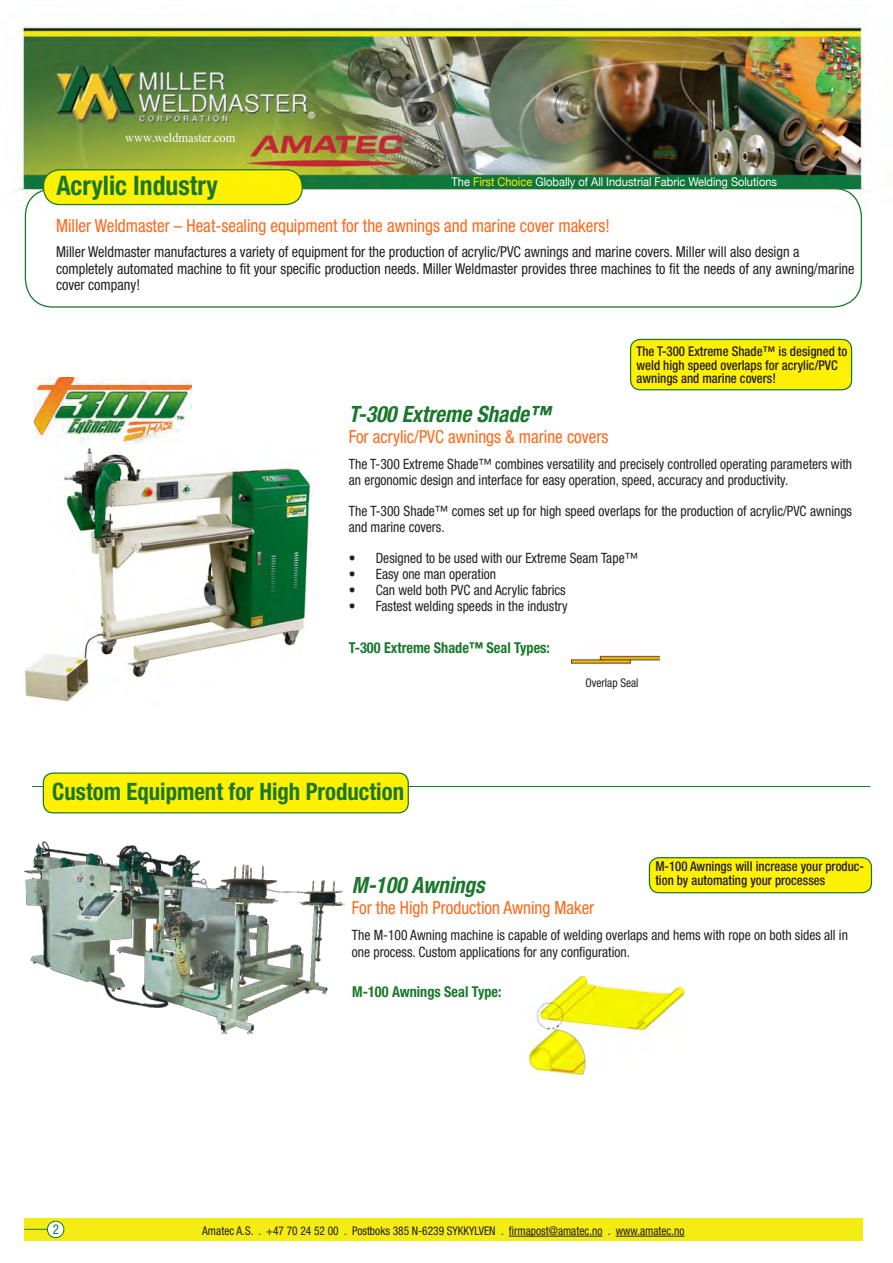
<style>
.page{position:relative;width:893px;height:1263px;background:#fff}
.page>*{position:absolute;margin:0;border:0;box-sizing:border-box;transform-origin:0 0}
.t1{font:700 condensed 27px "Helvetica Neue";color:#1a772c;scale:.95 1}
.t2{font:700 condensed 24px "Helvetica Neue";color:#1a772c;scale:.95 1}
.t3{font:italic 700 condensed 22.5px "Helvetica Neue";color:#1a772c;scale:.95 1}
.t4{font:condensed 18px "Helvetica Neue";color:#fe6718;scale:.95 1}
.t5{font:condensed 15px/16.5px "Helvetica Neue";color:#231f20;scale:.95 1}
.t6{font:700 condensed 15px "Helvetica Neue";color:#1a772c;scale:.95 1}
.t7{font:condensed 14.25px/15.8px "Helvetica Neue";color:#231f20;scale:.95 1}
.t8{font:500 condensed 13.5px/13.5px "Helvetica Neue";color:#231f20;scale:.95 1}
.t9{font:13.5px "Times";color:#fff;scale:.92 1}
.t10{font:condensed 13.5px "Helvetica Neue";color:#1a772c;scale:.95 1}
.t11{font:condensed 12px "Helvetica Neue";color:#231f20;scale:.95 1}
.t12{font:12px "Helvetica Neue";color:#fff;scale:.92 1}
.s1{color:#fff101}
</style>
<div class="page">
<img style="left:16px;top:25px;width:851px;height:189px">
<div style="left:24px;top:1218px;width:839px;height:22px;background:#f4ec12"></div>
<hr style="left:32px;top:786px;width:838px;height:1px;background:#1a772c">
<div style="left:25px;top:188px;width:837px;height:120px;border:1px solid #1a772c;border-radius:28px"></div>
<div style="left:44px;top:170px;width:258px;height:35px;background:#fff101;border-radius:16px"></div>
<div style="left:43px;top:169px;width:260px;height:36px;border:1px solid #1a772c;border-radius:16px"></div>
<hr style="left:24px;top:1229px;width:31px;height:1px;background:#1a772c">
<div style="left:47px;top:1221px;width:17px;height:16px;background:#fff;border-radius:50%"></div>
<div style="left:47px;top:1221px;width:17px;height:17px;border:1px solid #1a772c;border-radius:50%"></div>
<div style="left:43px;top:773px;width:365px;height:40px;background:#fff101;border-radius:10px"></div>
<div style="left:43px;top:772px;width:366px;height:41px;border:1px solid #1a772c;border-radius:10px"></div>
<div style="left:649px;top:858px;width:222px;height:35px;background:#fff101;border-radius:10px"></div>
<div style="left:649px;top:857px;width:223px;height:36px;border:1px solid #1a772c;border-radius:10px"></div>
<img style="left:24px;top:842px;width:321px;height:192px">
<img style="left:527px;top:977px;width:158px;height:98px">
<img style="left:24px;top:447px;width:287px;height:255px">
<div style="left:631px;top:339px;width:221px;height:51px;background:#fff101;border-radius:10px"></div>
<div style="left:630px;top:339px;width:222px;height:51px;border:1px solid #1a772c;border-radius:10px"></div>
<img style="left:34px;top:377px;width:157px;height:67px">
<img style="left:572px;top:655px;width:88px;height:9px">
<hr style="left:509px;top:1236px;width:93px;height:1px;background:#231f20">
<hr style="left:616px;top:1236px;width:69px;height:1px;background:#231f20">
<p class="t9" style="left:125px;top:125px;width:121px">www.weldmaster.com</p>
<h1 class="t1" style="left:56px;top:169px;width:171px">Acrylic Industry</h1>
<p class="t12" style="left:452px;top:175px;width:355px">The <span class="s1">First Choice</span> Globally of All Industrial Fabric Welding Solutions</p>
<p class="t4" style="left:56px;top:215px;width:584px">Miller Weldmaster – Heat-sealing equipment for the awnings and marine cover makers!</p>
<p class="t5" style="left:56px;top:243px;width:842px">Miller Weldmaster manufactures a variety of equipment for the production of acrylic/PVC awnings and marine covers. Miller will also design a completely automated machine to fit your specific production needs. Miller Weldmaster provides three machines to fit the needs of any awning/marine cover company!</p>
<p class="t8" style="left:636px;top:344px;width:224px">The T-300 Extreme Shade™ is designed to weld high speed overlaps for acrylic/PVC awnings and marine covers!</p>
<h3 class="t3" style="left:349px;top:400px;width:214px">T-300 Extreme Shade™</h3>
<p class="t4" style="left:349px;top:426px;width:275px">For acrylic/PVC awnings &amp; marine covers</p>
<p class="t7" style="left:349px;top:456px;width:531px">The T-300 Extreme Shade™ combines versatility and precisely controlled operating parameters with an ergonomic design and interface for easy operation, speed, accuracy and productivity.</p>
<p class="t7" style="left:349px;top:503px;width:531px">The T-300 Shade™ comes set up for high speed overlaps for the production of acrylic/PVC awnings and marine covers.</p>
<p class="t7" style="left:349px;top:550px;width:306px">• Designed to be used with our Extreme Seam Tape™</p>
<p class="t7" style="left:349px;top:566px;width:157px">• Easy one man operation</p>
<p class="t7" style="left:349px;top:582px;width:230px">• Can weld both PVC and Acrylic fabrics</p>
<p class="t7" style="left:349px;top:598px;width:232px">• Fastest welding speeds in the industry</p>
<p class="t6" style="left:349px;top:638px;width:213px">T-300 Extreme Shade™ Seal Types:</p>
<p class="t11" style="left:585px;top:676px;width:57px">Overlap Seal</p>
<h2 class="t2" style="left:52px;top:777px;width:372px">Custom Equipment for High Production</h2>
<p class="t8" style="left:655px;top:860px;width:221px">M-100 Awnings will increase your produc&shy;tion by automating your processes</p>
<h3 class="t3" style="left:352px;top:871px;width:141px">M-100 Awnings</h3>
<p class="t4" style="left:352px;top:897px;width:257px">For the High Production Awning Maker</p>
<p class="t7" style="left:352px;top:927px;width:524px;line-height:16.5px">The M-100 Awning machine is capable of welding overlaps and hems with rope on both sides all in one process. Custom applications for any configuration.</p>
<p class="t10" style="left:53px;top:1221px;width:8px">2</p>
<p class="t6" style="left:352px;top:983px;width:159px">M-100 Awnings Seal Type:</p>
<p class="t11" style="left:202px;top:1224px;width:509px">Amatec A.S. . +47 70 24 52 00 . Postboks 385 N-6239 SYKKYLVEN . firmapost@amatec.no . www.amatec.no</p>
</div>
